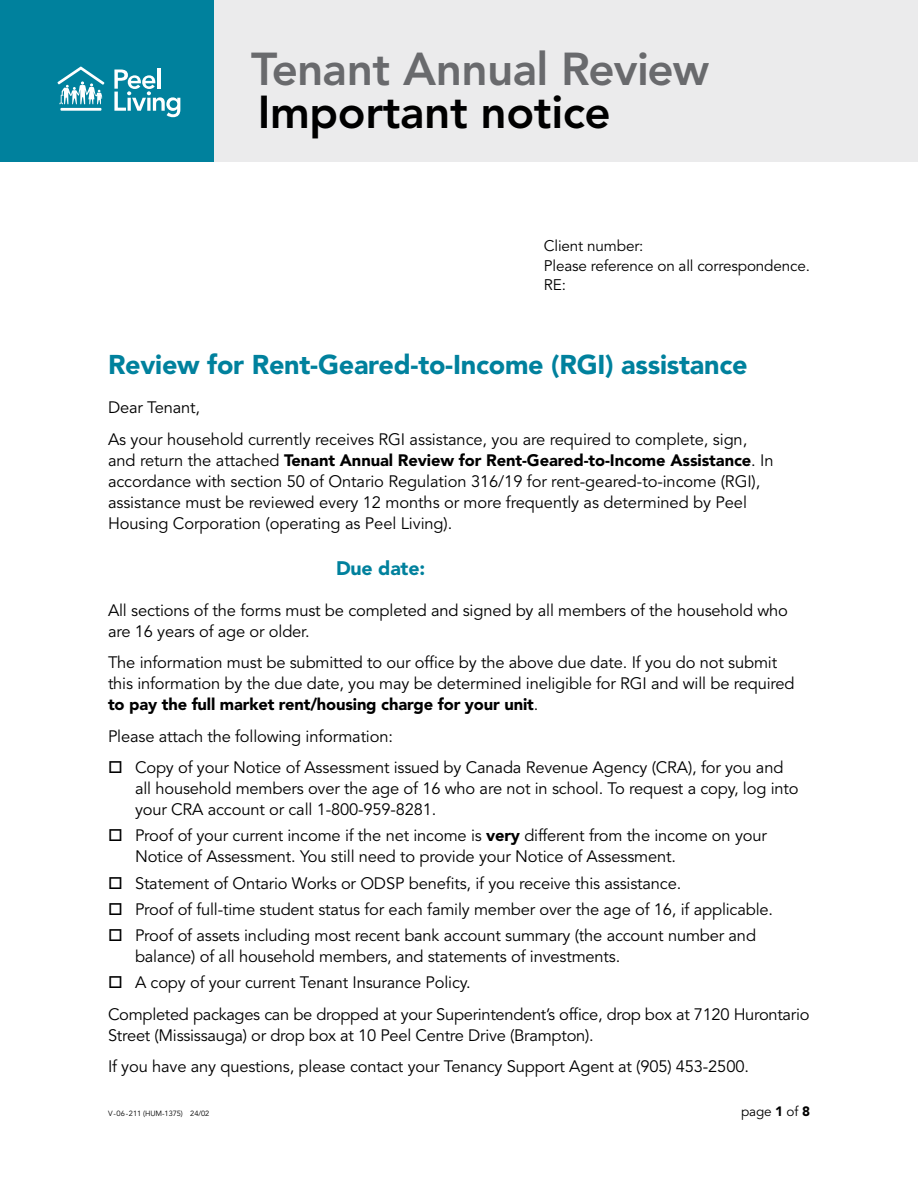
<style>
.page{position:relative;width:918px;height:1188px;background:#fff}
.page>*{position:absolute;margin:0;border:0;box-sizing:border-box;transform-origin:0 0}
.t1{font:800 45.75px "Avenir LT Std";letter-spacing:-.02em;color:#696a6d}
.t2{font:800 45.75px "Avenir LT Std";letter-spacing:-.01em;color:#000}
.t3{font:900 27px "Avenir LT Std";letter-spacing:-.01em;color:#00819d}
.H4_-_indented_-_teal{font:900 19.5px "Avenir LT Std";letter-spacing:-.01em;color:#00819d}
.TX1{font:16.5px/21px "Avenir LT Std";letter-spacing:-.01em;color:#000}
.TX1-UL_-_bullet_list_-_check_box{font:16.5px/21px "Avenir LT Std";letter-spacing:-.01em;color:#000}
.TX1_-_noSpaceAbove{font:16.5px/21px "Avenir LT Std";letter-spacing:-.01em;color:#000}
.TX4_-_automated_text{font:15.3px "Avenir LT Std";letter-spacing:-.01em;color:#000}
.t4{font:13.5px "Avenir LT Std";letter-spacing:-.01em;color:#000}
.t5{font:7.5px "Avenir LT Std";letter-spacing:-.01em;color:#000}
.s1{font-weight:900}
</style>
<div class="page">
<div style="left:213px;top:0;width:705px;height:162px;background:#ebebec"></div>
<div style="left:0;top:0;width:213px;height:162px;background:#00819d"></div>
<hr style="left:157px;top:68px;width:4px;height:21px;background:#fff">
<svg style="left:114px;top:70px;width:66px;height:47px"></svg>
<hr style="left:60px;top:108px;width:41px;height:3px;background:#fff">
<svg style="left:58px;top:67px;width:46px;height:37px"></svg>
<h1 class="t1" style="left:251px;top:42px;width:460px">Tenant Annual Review</h1>
<h2 class="t2" style="left:258px;top:85px;width:355px">Important notice</h2>
<p class="TX4_-_automated_text" style="left:544px;top:237px;width:101px">Client number:</p>
<p class="TX4_-_automated_text" style="left:544px;top:257px;width:268px">Please reference on all correspondence.</p>
<p class="TX4_-_automated_text" style="left:544px;top:276px;width:24px">RE:</p>
<h3 class="t3" style="left:108px;top:348px;width:641px">Review for Rent-Geared-to-Income (RGI) assistance</h3>
<p class="TX1_-_noSpaceAbove" style="left:108px;top:397px;width:94px">Dear Tenant,</p>
<p class="TX1" style="left:108px;top:429px;width:667px">As your household currently receives RGI assistance, you are required to complete, sign, and return the attached <span class="s1">Tenant Annual Review for Rent-Geared-to-Income Assistance</span>. In accordance with section 50 of Ontario Regulation 316/19 for rent-geared-to-income (RGI), assistance must be reviewed every 12 months or more frequently as determined by Peel Housing Corporation (operating as Peel Living).</p>
<h4 class="H4_-_indented_-_teal" style="left:336px;top:557px;width:91px">Due date:</h4>
<p class="TX1_-_noSpaceAbove" style="left:108px;top:600px;width:681px">All sections of the forms must be completed and signed by all members of the household who are 16 years of age or older.</p>
<p class="TX1" style="left:108px;top:652px;width:688px">The information must be submitted to our office by the above due date. If you do not submit this information by the due date, you may be determined ineligible for RGI and will be required <span class="s1">to pay the full market rent/housing charge for your unit</span>.</p>
<p class="TX1" style="left:108px;top:726px;width:287px">Please attach the following information:</p>
<p class="TX1-UL_-_bullet_list_-_check_box" style="left:135px;top:757px;width:665px">Copy of your Notice of Assessment issued by Canada Revenue Agency (CRA), for you and all household members over the age of 16 who are not in school. To request a copy, log into your CRA account or call 1-800-959-8281.</p>
<p class="TX1-UL_-_bullet_list_-_check_box" style="left:135px;top:826px;width:633px">Proof of your current income if the net income is <span class="s1">very</span> different from the income on your<br>Notice of Assessment. You still need to provide your Notice of Assessment.</p>
<p class="TX1-UL_-_bullet_list_-_check_box" style="left:135px;top:873px;width:548px">Statement of Ontario Works or ODSP benefits, if you receive this assistance.</p>
<p class="TX1-UL_-_bullet_list_-_check_box" style="left:135px;top:899px;width:640px">Proof of full-time student status for each family member over the age of 16, if applicable.</p>
<p class="TX1-UL_-_bullet_list_-_check_box" style="left:135px;top:925px;width:623px">Proof of assets including most recent bank account summary (the account number and balance) of all household members, and statements of investments.</p>
<p class="TX1-UL_-_bullet_list_-_check_box" style="left:135px;top:973px;width:337px">A copy of your current Tenant Insurance Policy.</p>
<p class="TX1" style="left:108px;top:1004px;width:703px">Completed packages can be dropped at your Superintendent’s office, drop box at 7120 Hurontario<br>Street (Mississauga) or drop box at 10 Peel Centre Drive (Brampton).</p>
<p class="TX1" style="left:108px;top:1057px;width:642px">If you have any questions, please contact your Tenancy Support Agent at (905) 453-2500.</p>
<p class="t5" style="left:108px;top:1109px;width:103px">V-06-211 (HUM-1375) 24/02</p>
<p class="t4" style="left:741px;top:1104px;width:70px">page <span class="s1">1</span> of <span class="s1">8</span></p>
</div>
